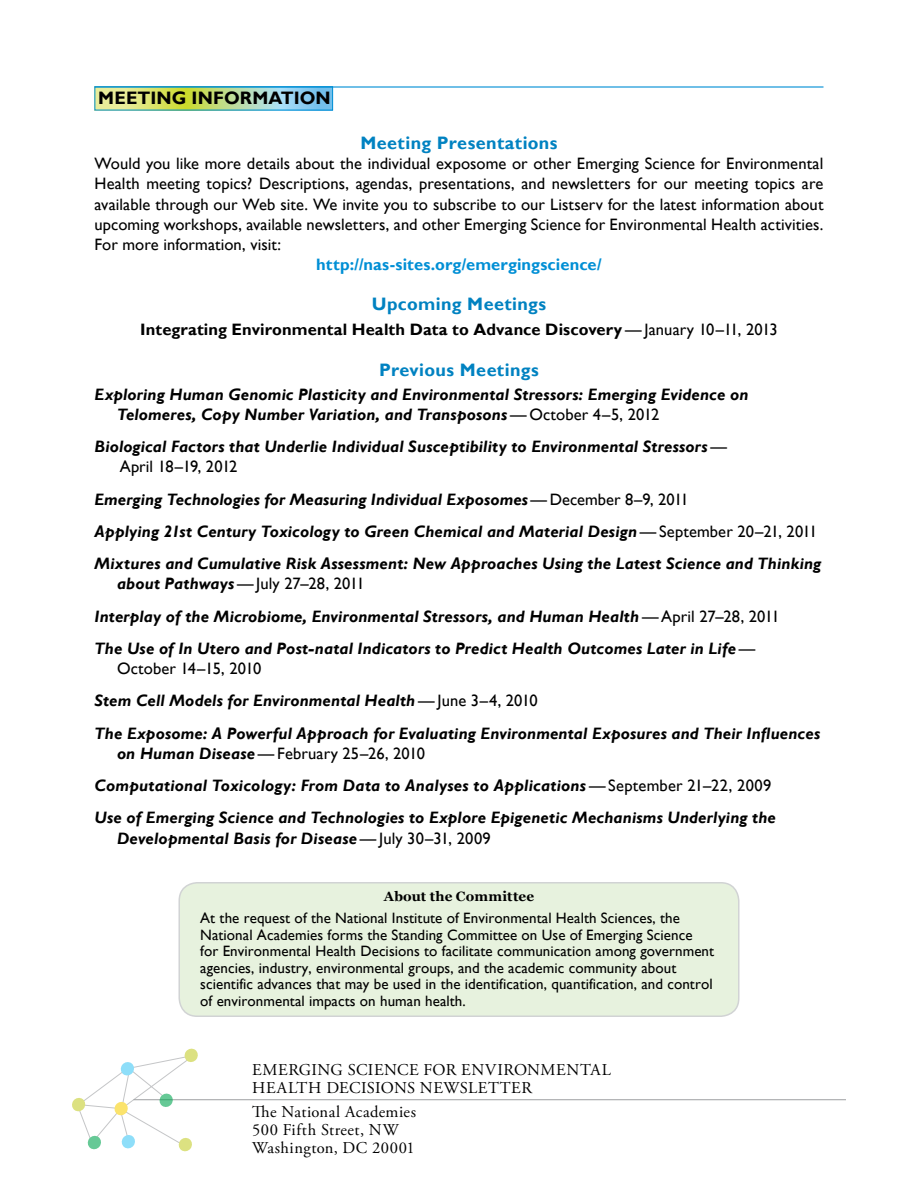
<style>
.page{position:relative;width:918px;height:1188px;background:#fff}
.page>*{position:absolute;margin:0;border:0;box-sizing:border-box;transform-origin:0 0}
.box_bold_blue_12_16{font:700 18px "Gill Sans";letter-spacing:.025em;color:#0082c1}
.box_head{font:700 18px "Gill Sans";letter-spacing:.01em;color:#000}
.meetings_previous{font:italic 700 16.5px/20.2px "Gill Sans";letter-spacing:.01em;color:#000}
.body_mtg_presentatio{font:16.5px/20.2px "Gill Sans";letter-spacing:.005em;color:#000;text-align:justify}
.z_address{font:16.5px/18px "Adobe Garamond Pro";letter-spacing:.025em;color:#000}
.meetings_previous-2{font:700 16.5px "Gill Sans";letter-spacing:.005em;color:#000}
.body_mtg_presentatio-2{font:700 16.5px "Gill Sans";letter-spacing:.005em;color:#008fd5}
.box_small05{font:15px/16.5px "Gill Sans";letter-spacing:.005em;color:#000}
.box_head05{font:700 13.5px "Georgia";letter-spacing:.015em;color:#000}
.s1{font-weight:400}
.s2{font-weight:400;font-style:normal}
</style>
<div class="page">
<hr style="left:134px;top:1099px;width:712px;height:1px;background:#9d9fa2">
<svg style="left:72px;top:1049px;width:126px;height:102px"></svg>
<div style="left:179px;top:883px;width:560px;height:133px;background:#e7f2de;border-radius:18px"></div>
<div style="left:178px;top:882px;width:562px;height:135px;border:2px solid #d1d3d4;border-radius:18px"></div>
<svg style="left:96px;top:88px;width:235px;height:20px;background:#bedc9d"></svg>
<hr style="left:94px;top:86px;width:730px;height:2px;background:#008fd5">
<p class="box_head" style="left:98px;top:87px;width:234px">MEETING INFORMATION</p>
<p class="box_bold_blue_12_16" style="left:360px;top:132px;width:199px">Meeting Presentations</p>
<p class="body_mtg_presentatio" style="left:94px;top:154px;width:731px">Would you like more details about the individual exposome or other Emerging Science for Environmental Health meeting topics? Descriptions, agendas, presentations, and newsletters for our meeting topics are available through our Web site. We invite you to subscribe to our Listserv for the latest information about upcoming workshops, available newsletters, and other Emerging Science for Environmental Health activities.<br>For more information, visit:</p>
<p class="body_mtg_presentatio-2" style="left:316px;top:255px;width:287px">http://nas-sites.org/emergingscience/</p>
<p class="box_bold_blue_12_16" style="left:372px;top:293px;width:176px">Upcoming Meetings</p>
<p class="meetings_previous-2" style="left:140px;top:320px;width:639px">Integrating Environmental Health Data to Advance Discovery <span class="s1">—January 10–11, 2013</span></p>
<p class="box_bold_blue_12_16" style="left:379px;top:359px;width:161px">Previous Meetings</p>
<p class="meetings_previous" style="left:117px;top:384px;width:633px;text-indent:-22px">Exploring Human Genomic Plasticity and Environmental Stressors: Emerging Evidence on<br>Telomeres, Copy Number Variation, and Transposons <span class="s2">— October 4–5, 2012</span></p>
<p class="meetings_previous" style="left:120px;top:437px;width:609px;text-indent:-25px">Biological Factors that Underlie Individual Susceptibility to Environmental Stressors <span class="s2">—<br>April 18–19, 2012</span></p>
<p class="meetings_previous" style="left:94px;top:489px;width:596px">Emerging Technologies for Measuring Individual Exposomes<span class="s2">—December 8–9, 2011</span></p>
<p class="meetings_previous" style="left:94px;top:522px;width:724px">Applying 21st Century Toxicology to Green Chemical and Material Design <span class="s2">— September 20–21, 2011</span></p>
<p class="meetings_previous" style="left:117px;top:554px;width:706px;text-indent:-22px">Mixtures and Cumulative Risk Assessment: New Approaches Using the Latest Science and Thinking about Pathways <span class="s2">— July 27–28, 2011</span></p>
<p class="meetings_previous" style="left:94px;top:606px;width:687px">Interplay of the Microbiome, Environmental Stressors, and Human Health <span class="s2">— April 27–28, 2011</span></p>
<p class="meetings_previous" style="left:117px;top:639px;width:640px;text-indent:-22px">The Use of In Utero and Post-natal Indicators to Predict Health Outcomes Later in Life <span class="s2">—<br>October 14–15, 2010</span></p>
<p class="meetings_previous" style="left:94px;top:691px;width:445px">Stem Cell Models for Environmental Health <span class="s2">— June 3–4, 2010</span></p>
<p class="meetings_previous" style="left:117px;top:723px;width:705px;text-indent:-22px">The Exposome: A Powerful Approach for Evaluating Environmental Exposures and Their Influences on Human Disease <span class="s2">— February 25–26, 2010</span></p>
<p class="meetings_previous" style="left:94px;top:776px;width:678px">Computational Toxicology: From Data to Analyses to Applications <span class="s2">— September 21–22, 2009</span></p>
<p class="meetings_previous" style="left:117px;top:808px;width:660px;text-indent:-22px">Use of Emerging Science and Technologies to Explore Epigenetic Mechanisms Underlying the<br>Developmental Basis for Disease <span class="s2">— July 30–31, 2009</span></p>
<p class="box_head05" style="left:384px;top:886px;width:152px">About the Committee</p>
<p class="box_small05" style="left:200px;top:910px;width:515px">At the request of the National Institute of Environmental Health Sciences, the National Academies forms the Standing Committee on Use of Emerging Science for Environmental Health Decisions to facilitate communication among government agencies, industry, environmental groups, and the academic community about scientific advances that may be used in the identification, quantification, and control of environmental impacts on human health.</p>
<p class="z_address" style="left:252px;top:1061px;width:360px">EMERGING SCIENCE FOR ENVIRONMENTAL<br>HEALTH DECISIONS NEWSLETTER</p>
<p class="z_address" style="left:252px;top:1103px;width:165px">The National Academies<br>500 Fifth Street, NW<br>Washington, DC 20001</p>
</div>
